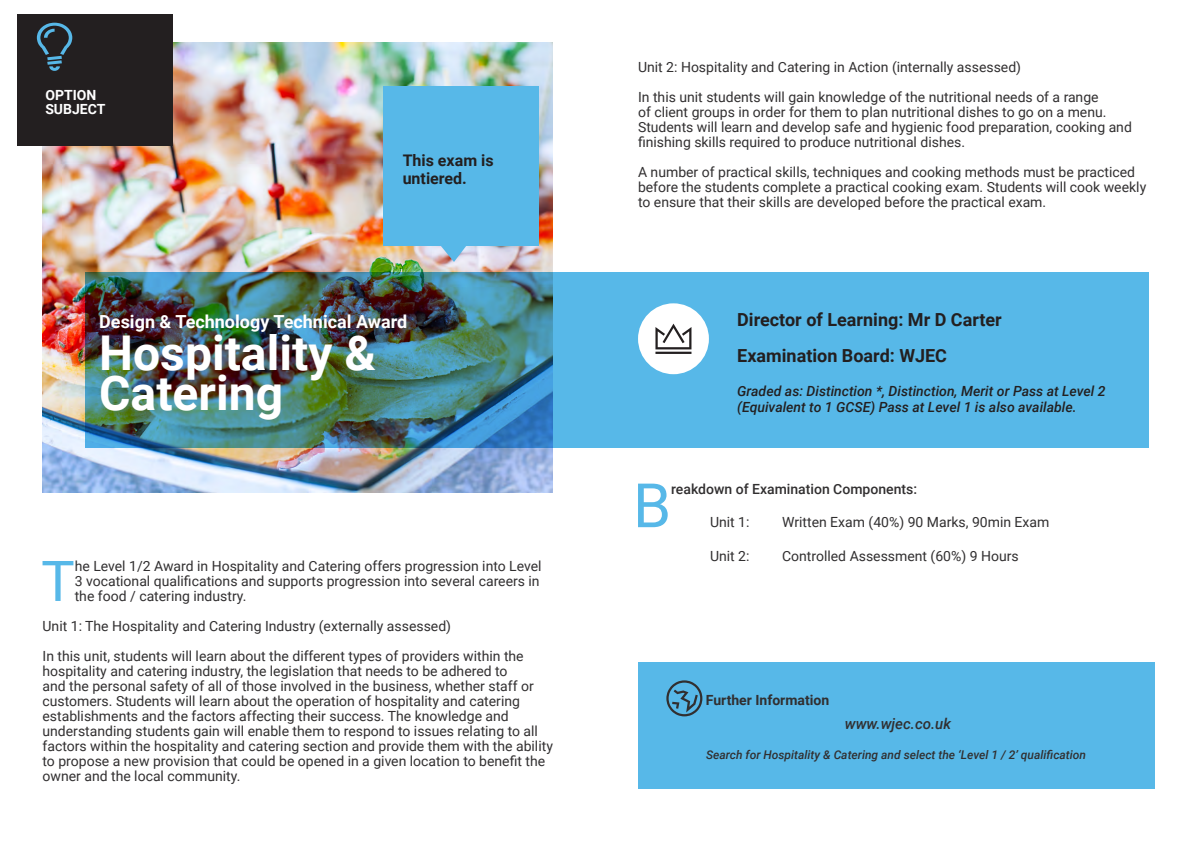
<style>
.page{position:relative;width:1191px;height:842px;background:#fff}
.page>*{position:absolute;margin:0;border:0;box-sizing:border-box;transform-origin:0 0}
.Body_First{font:61.3px "Roboto";color:#57b8e8}
.t1{font:56.2px "Roboto";color:#57b8e8}
.Subtitile{font:700 48px/40px "Roboto";color:#fff}
.Subtitle_4{font:700 18px "Roboto";color:#231f20}
.Subtitile-2{font:700 18px "Roboto";color:#fff}
.Subtitle_4-2{font:700 16px/18px "Roboto";color:#231f20}
.Body{font:italic 500 15px "Roboto";color:#312f30}
.Body_First-2{font:14px/15px "Roboto";color:#312f30}
.Body_First-3{font:italic 500 14px/16.8px "Roboto";color:#231f20}
.Body_First-4{font:500 14px "Roboto";color:#312f30}
.Services_T{font:700 14px "Roboto";color:#312f30}
.Services_T-2{font:700 14px "Roboto";color:#fff}
.Body-2{font:italic 500 12px "Roboto";color:#312f30}
</style>
<div class="page">
<img style="left:43px;top:43px;width:510px;height:449px">
<img style="left:85px;top:272px;width:624px;height:175px">
<div style="left:638px;top:303px;width:71px;height:71px;background:#fff;border-radius:50%"></div>
<svg style="left:439px;top:246px;width:29px;height:16px"></svg>
<div style="left:383px;top:87px;width:156px;height:159px;background:#57b8e8"></div>
<div style="left:17px;top:14px;width:156px;height:57px;background:#231f20"></div>
<div style="left:17px;top:43px;width:156px;height:103px;background:#231f20"></div>
<div style="left:709px;top:272px;width:439px;height:175px;background:#57b8e8"></div>
<svg style="left:655px;top:324px;width:36px;height:30px"></svg>
<div style="left:638px;top:662px;width:516px;height:126px;background:#57b8e8"></div>
<svg style="left:666px;top:680px;width:36px;height:36px"></svg>
<svg style="left:37px;top:23px;width:35px;height:48px"></svg>
<p class="Services_T-2" style="left:45px;top:85px;width:52px">OPTION</p>
<p class="Services_T-2" style="left:45px;top:99px;width:62px">SUBJECT</p>
<p class="Subtitle_4-2" style="left:403px;top:150px;width:92px">This exam is untiered.</p>
<p class="Subtitile-2" style="left:99px;top:309px;width:309px">Design &amp; Technology Technical Award</p>
<p class="Subtitile" style="left:99px;top:332px;width:278px">Hospitality &amp;<br>Catering</p>
<p class="t1" style="left:41px;top:542px;width:35px">T</p>
<p class="Body_First-2" style="left:75px;top:558px;width:468px">he Level 1/2 Award in Hospitality and Catering offers progression into Level<br>3 vocational qualifications and supports progression into several careers in the food / catering industry.</p>
<p class="Body_First-2" style="left:43px;top:618px;width:410px">Unit 1: The Hospitality and Catering Industry (externally assessed)</p>
<p class="Body_First-2" style="left:43px;top:648px;width:512px">In this unit, students will learn about the different types of providers within the hospitality and catering industry, the legislation that needs to be adhered to<br>and the personal safety of all of those involved in the business, whether staff or customers. Students will learn about the operation of hospitality and catering establishments and the factors affecting their success. The knowledge and understanding students gain will enable them to respond to issues relating to all factors within the hospitality and catering section and provide them with the ability to propose a new provision that could be opened in a given location to benefit the owner and the local community.</p>
<p class="Body_First-2" style="left:638px;top:59px;width:384px">Unit 2: Hospitality and Catering in Action (internally assessed)</p>
<p class="Body_First-2" style="left:638px;top:89px;width:495px">In this unit students will gain knowledge of the nutritional needs of a range<br>of client groups in order for them to plan nutritional dishes to go on a menu.<br>Students will learn and develop safe and hygienic food preparation, cooking and finishing skills required to produce nutritional dishes.</p>
<p class="Body_First-2" style="left:638px;top:164px;width:510px">A number of practical skills, techniques and cooking methods must be practiced before the students complete a practical cooking exam. Students will cook weekly to ensure that their skills are developed before the practical exam.</p>
<p class="Subtitle_4" style="left:737px;top:307px;width:266px">Director of Learning: Mr D Carter</p>
<p class="Subtitle_4" style="left:737px;top:343px;width:211px">Examination Board: WJEC</p>
<p class="Body_First-3" style="left:737px;top:382px;width:370px">Graded as: Distinction *, Distinction, Merit or Pass at Level 2 (Equivalent to 1 GCSE) Pass at Level 1 is also available.</p>
<p class="Body_First" style="left:633px;top:462px;width:40px">B</p>
<p class="Body_First-4" style="left:671px;top:479px;width:247px">reakdown of Examination Components:</p>
<p class="Body_First-2" style="left:710px;top:514px;width:41px">Unit 1:</p>
<p class="Body_First-2" style="left:782px;top:514px;width:269px">Written Exam (40%) 90 Marks, 90min Exam</p>
<p class="Body_First-2" style="left:710px;top:548px;width:41px">Unit 2:</p>
<p class="Body_First-2" style="left:782px;top:548px;width:238px">Controlled Assessment (60%) 9 Hours</p>
<p class="Services_T" style="left:706px;top:690px;width:125px">Further Information</p>
<p class="Body" style="left:844px;top:713px;width:108px">www.wjec.co.uk</p>
<p class="Body-2" style="left:706px;top:747px;width:381px">Search for Hospitality &amp; Catering and select the ‘Level 1 / 2’ qualification</p>
</div>
